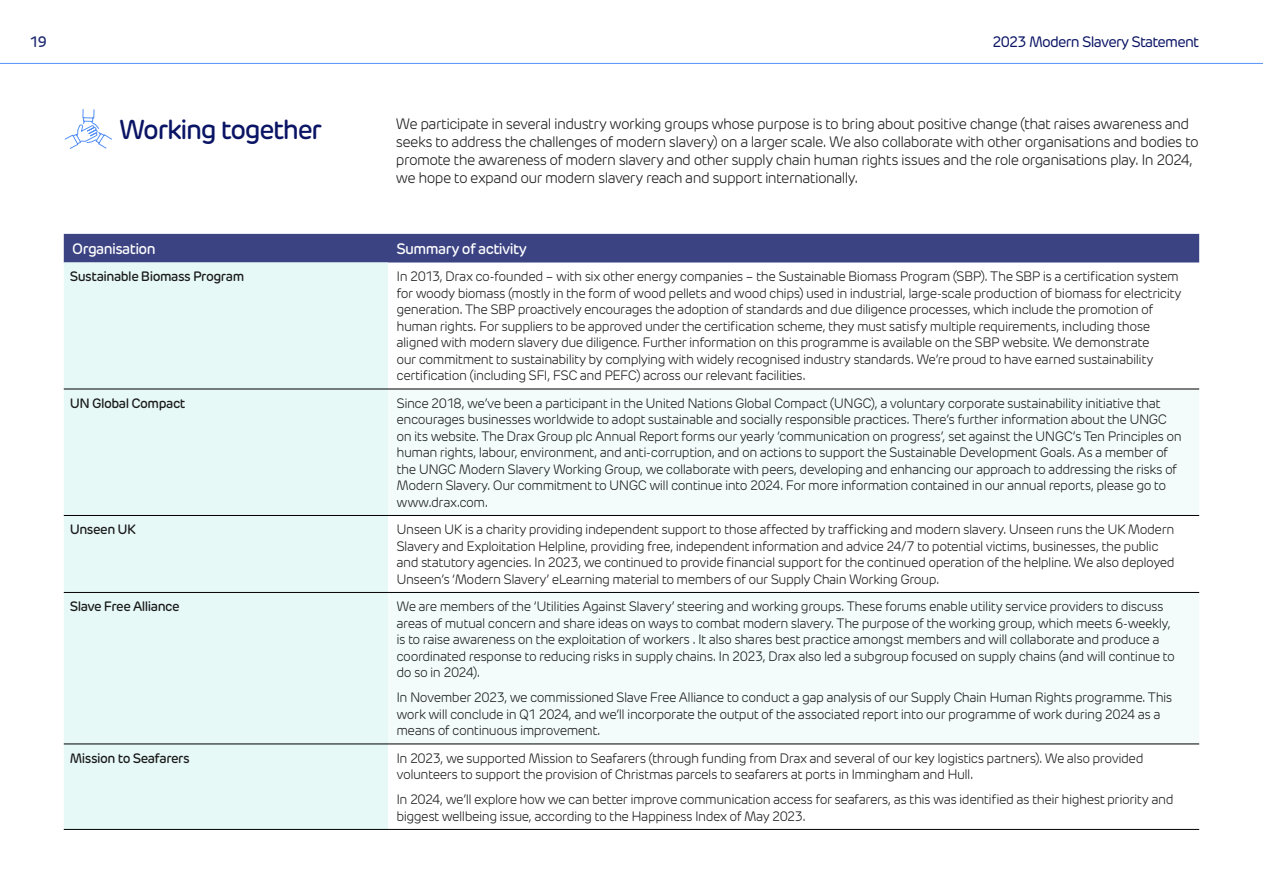
<style>
.page{position:relative;width:1263px;height:893px;background:#fff}
.page>*{position:absolute;margin:0;border:0;box-sizing:border-box;transform-origin:0 0}
.t1{font:500 27px "New Rubrik";letter-spacing:-.05em;color:#0a1464}
.t2{font:300 15px/18px "New Rubrik";letter-spacing:-.04em;color:#1a1a1a}
.t3{font:500 15px "New Rubrik";letter-spacing:-.04em;color:#fff}
.t4{font:15px "New Rubrik";letter-spacing:-.05em;color:#0a1464}
.t5{font:500 15px "New Rubrik";color:#222c74}
.t6{font:300 13.5px/16.5px "New Rubrik";letter-spacing:-.035em;color:#1a1a1a}
.t7{font:500 13.5px "New Rubrik";letter-spacing:-.035em;color:#1a1a1a}
</style>
<div class="page">
<hr style="left:0;top:63px;width:1263px;height:1px;background:#5591f5">
<div style="left:64px;top:234px;width:1135px;height:28px;background:#3b4383"></div>
<div style="left:64px;top:262px;width:324px;height:567px;background:#e6f9f7"></div>
<svg style="left:388px;top:390px;width:811px;height:354px;fill:#f3fcfb"></svg>
<hr style="left:64px;top:389px;width:324px;height:1px;background:#000">
<hr style="left:64px;top:515px;width:324px;height:1px;background:#000">
<hr style="left:64px;top:592px;width:324px;height:1px;background:#000">
<hr style="left:64px;top:744px;width:324px;height:1px;background:#000">
<hr style="left:64px;top:829px;width:324px;height:1px;background:#000">
<hr style="left:388px;top:389px;width:811px;height:1px;background:#000">
<hr style="left:388px;top:515px;width:811px;height:1px;background:#000">
<hr style="left:388px;top:592px;width:811px;height:1px;background:#000">
<hr style="left:388px;top:744px;width:811px;height:1px;background:#000">
<hr style="left:388px;top:829px;width:811px;height:1px;background:#000">
<svg style="left:64px;top:109px;width:48px;height:40px"></svg>
<p class="t5" style="left:29px;top:32px;width:19px">19</p>
<p class="t4" style="left:992px;top:32px;width:208px">2023 Modern Slavery Statement</p>
<h1 class="t1" style="left:119px;top:113px;width:205px">Working together</h1>
<p class="t2" style="left:396px;top:115px;width:804px">We participate in several industry working groups whose purpose is to bring about positive change (that raises awareness and seeks to address the challenges of modern slavery) on a larger scale. We also collaborate with other organisations and bodies to promote the awareness of modern slavery and other supply chain human rights issues and the role organisations play. In 2024, we hope to expand our modern slavery reach and support internationally.</p>
<p class="t3" style="left:72px;top:240px;width:85px">Organisation</p>
<p class="t3" style="left:396px;top:240px;width:132px">Summary of activity</p>
<p class="t7" style="left:70px;top:268px;width:176px">Sustainable Biomass Program</p>
<p class="t6" style="left:396px;top:268px;width:786px">In 2013, Drax co-founded – with six other energy companies – the Sustainable Biomass Program (SBP). The SBP is a certification system for woody biomass (mostly in the form of wood pellets and wood chips) used in industrial, large-scale production of biomass for electricity generation. The SBP proactively encourages the adoption of standards and due diligence processes, which include the promotion of human rights. For suppliers to be approved under the certification scheme, they must satisfy multiple requirements, including those aligned with modern slavery due diligence. Further information on this programme is available on the SBP website. We demonstrate<br>our commitment to sustainability by complying with widely recognised industry standards. We’re proud to have earned sustainability certification (including SFI, FSC and PEFC) across our relevant facilities.</p>
<p class="t7" style="left:70px;top:395px;width:117px">UN Global Compact</p>
<p class="t6" style="left:396px;top:395px;width:787px">Since 2018, we’ve been a participant in the United Nations Global Compact (UNGC), a voluntary corporate sustainability initiative that encourages businesses worldwide to adopt sustainable and socially responsible practices. There’s further information about the UNGC on its website. The Drax Group plc Annual Report forms our yearly ‘communication on progress’, set against the UNGC’s Ten Principles on human rights, labour, environment, and anti-corruption, and on actions to support the Sustainable Development Goals. As a member of the UNGC Modern Slavery Working Group, we collaborate with peers, developing and enhancing our approach to addressing the risks of Modern Slavery. Our commitment to UNGC will continue into 2024. For more information contained in our annual reports, please go to www.drax.com.</p>
<p class="t7" style="left:70px;top:521px;width:68px">Unseen UK</p>
<p class="t6" style="left:396px;top:521px;width:780px">Unseen UK is a charity providing independent support to those affected by trafficking and modern slavery. Unseen runs the UK Modern Slavery and Exploitation Helpline, providing free, independent information and advice 24/7 to potential victims, businesses, the public and statutory agencies. In 2023, we continued to provide financial support for the continued operation of the helpline. We also deployed Unseen’s ‘Modern Slavery’ eLearning material to members of our Supply Chain Working Group.</p>
<p class="t7" style="left:70px;top:598px;width:111px">Slave Free Alliance</p>
<p class="t6" style="left:396px;top:598px;width:780px">We are members of the ‘Utilities Against Slavery’ steering and working groups. These forums enable utility service providers to discuss areas of mutual concern and share ideas on ways to combat modern slavery. The purpose of the working group, which meets 6-weekly, is to raise awareness on the exploitation of workers . It also shares best practice amongst members and will collaborate and produce a coordinated response to reducing risks in supply chains. In 2023, Drax also led a subgroup focused on supply chains (and will continue to do so in 2024).</p>
<p class="t6" style="left:396px;top:689px;width:777px">In November 2023, we commissioned Slave Free Alliance to conduct a gap analysis of our Supply Chain Human Rights programme. This work will conclude in Q1 2024, and we’ll incorporate the output of the associated report into our programme of work during 2024 as a means of continuous improvement.</p>
<p class="t7" style="left:70px;top:750px;width:122px">Mission to Seafarers</p>
<p class="t6" style="left:396px;top:750px;width:748px">In 2023, we supported Mission to Seafarers (through funding from Drax and several of our key logistics partners). We also provided volunteers to support the provision of Christmas parcels to seafarers at ports in Immingham and Hull.</p>
<p class="t6" style="left:396px;top:791px;width:778px">In 2024, we’ll explore how we can better improve communication access for seafarers, as this was identified as their highest priority and biggest wellbeing issue, according to the Happiness Index of May 2023.</p>
</div>
